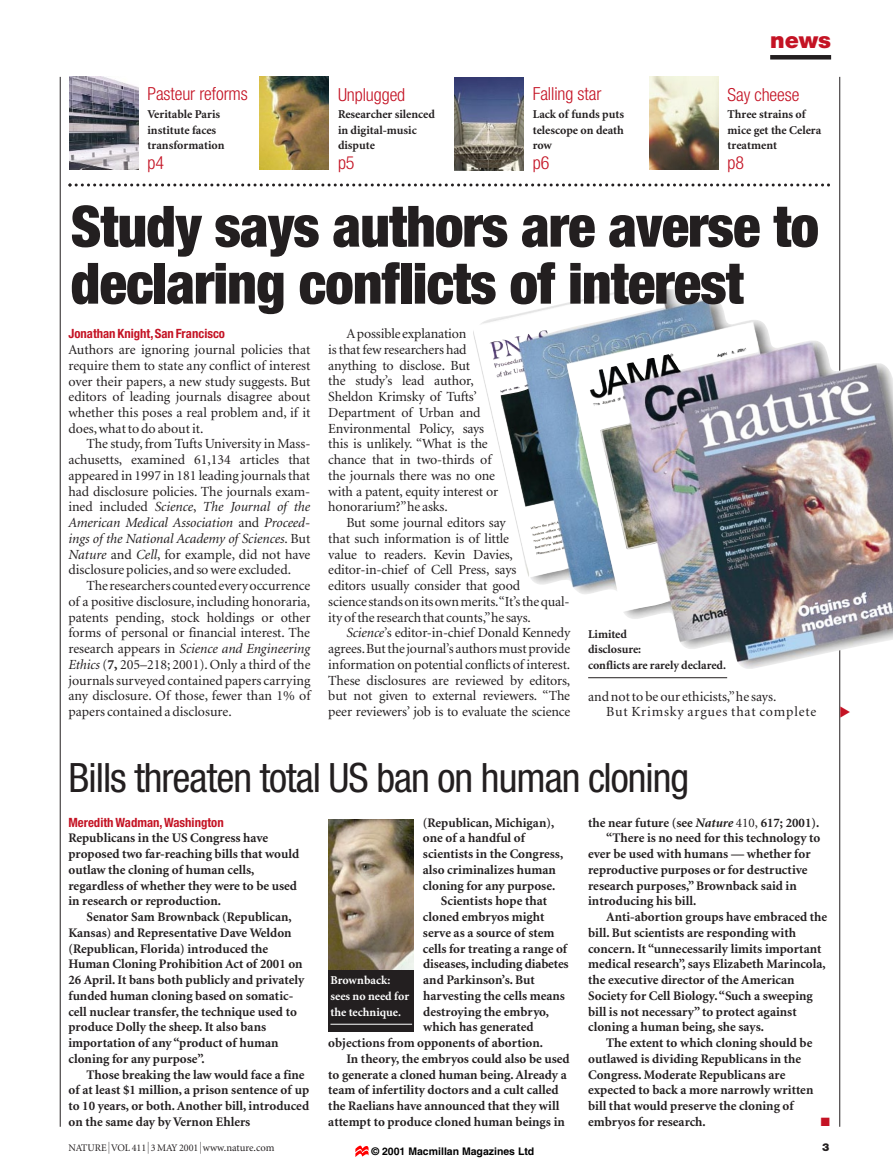
<style>
.page{position:relative;width:893px;height:1173px;background:#fff}
.page>*{position:absolute;margin:0;border:0;box-sizing:border-box;transform-origin:0 0}
.t1{font:900 condensed 57px/57px "Helvetica Neue";letter-spacing:-.015em;color:#231f20}
.t2{font:condensed 40.5px "Helvetica Neue";letter-spacing:-.025em;color:#231f20}
.t3{font:900 22.5px "Helvetica Neue";color:#c41324}
.t4{font:300 condensed 18px "Helvetica Neue";letter-spacing:-.005em;color:#c41324}
.t5{font:13.95px/15.8px "Minion";letter-spacing:-.01em;color:#231f20;text-align:justify}
.t6{font:13.95px/15.8px "Minion";letter-spacing:.045em;color:#231f20}
.t7{font:700 13.2px/15.8px "Minion";color:#231f20}
.t8{font:700 condensed 12.75px "Helvetica Neue";color:#c41324}
.t9{font:700 12px/15.8px "Minion";color:#231f20}
.t10{font:700 12px/15.8px "Minion";color:#fff}
.t11{font:12px "Zapf Dingbats";color:#c41324}
.t12{font:900 10.8px "Helvetica Neue";color:#231f20}
.t13{font:700 10.5px "Helvetica";color:#000}
.t14{font:10.2px "Minion";color:#231f20}
.s1{font-style:italic}
.s2{font-weight:700}
.s3{font-weight:400}
.s4{font-family:"Unica SB";font-weight:300;font-size:12px}
.s5{font-size:10.5px}
</style>
<div class="page">
<div style="left:770px;top:55px;width:61px;height:5px;background:#231f20"></div>
<hr style="left:60px;top:77px;width:1px;height:1050px;background:#231f20">
<hr style="left:839px;top:77px;width:1px;height:1050px;background:#231f20">
<img style="left:69px;top:77px;width:69px;height:92px">
<img style="left:260px;top:77px;width:69px;height:92px">
<img style="left:454px;top:78px;width:70px;height:92px">
<img style="left:649px;top:77px;width:69px;height:92px">
<svg style="left:68px;top:184px;width:762px;height:3px"></svg>
<hr style="left:588px;top:677px;width:139px;height:1px;background:#231f20">
<img style="left:479px;top:289px;width:413px;height:380px">
<div style="left:328px;top:969px;width:86px;height:63px;background:#231f20"></div>
<hr style="left:330px;top:1024px;width:82px;height:1px;background:#fff">
<img style="left:328px;top:819px;width:86px;height:150px">
<svg style="left:355px;top:1146px;width:13px;height:11px"></svg>
<h3 class="t4" style="left:147px;top:87px;width:102px">Pasteur reforms</h3>
<p class="t9" style="left:147px;top:107px;width:79px">Veritable Paris institute faces transformation</p>
<h3 class="t4" style="left:147px;top:156px;width:18px">p4</h3>
<h3 class="t4" style="left:338px;top:88px;width:69px">Unplugged</h3>
<p class="t9" style="left:338px;top:107px;width:98px">Researcher silenced in digital-music dispute</p>
<h3 class="t4" style="left:338px;top:156px;width:18px">p5</h3>
<h3 class="t4" style="left:532px;top:88px;width:70px">Falling star</h3>
<p class="t9" style="left:532px;top:107px;width:93px;text-align:justify">Lack of funds puts telescope on death row</p>
<h3 class="t4" style="left:532px;top:156px;width:18px">p6</h3>
<h3 class="t3" style="left:770px;top:32px;width:62px">news</h3>
<h3 class="t4" style="left:727px;top:88px;width:73px">Say cheese</h3>
<p class="t9" style="left:727px;top:107px;width:95px">Three strains of mice get the Celera treatment</p>
<h3 class="t4" style="left:727px;top:156px;width:18px">p8</h3>
<h1 class="t1" style="left:71px;top:203px;width:749px">Study says authors are averse to declaring conflicts of interest</h1>
<p class="t8" style="left:68px;top:329px;width:158px">Jonathan Knight,San Francisco</p>
<p class="t5" style="left:68px;top:343px;width:243px">Authors are ignoring journal policies that require them to state any conflict of interest over their papers, a new study suggests. But editors of leading journals disagree about whether this poses a real problem and, if it does,what to do about it.</p>
<p class="t5" style="left:68px;top:437px;width:243px;text-indent:18px">The study, from Tufts University in Mass&shy;achusetts, examined 61,134 articles that appeared in 1997 in 181 leading journals that had disclosure policies. The journals exam&shy;ined included <span class="s1">Science</span>, <span class="s1">The Journal of the American Medical Association</span> and <span class="s1">Proceed&shy;ings of the National Academy of Sciences</span>. But <span class="s1">Nature</span> and <span class="s1">Cell</span>, for example, did not have disclosure policies,and so were excluded.</p>
<p class="t5" style="left:68px;top:579px;width:243px;text-indent:18px">The researchers counted every occurrence of a positive disclosure, including honoraria, patents pending, stock holdings or other forms of personal or financial interest. The research appears in <span class="s1">Science and Engineering Ethics</span> (<span class="s2">7,</span> 205–218; 2001). Only a third of the journals surveyed contained papers carrying any disclosure. Of those, fewer than 1% of papers contained a disclosure.</p>
<p class="t5" style="left:328px;top:327px;width:171px;text-align:left;text-indent:18px">A possible explanation<br>is that few researchers had anything to disclose. But<br>the study’s lead author,<br>Sheldon Krimsky of Tufts’<br>Department of Urban and<br>Environmental Policy, says this is unlikely. “What is the chance that in two-thirds of the journals there was no one with a patent, equity interest or honorarium?”he asks.</p>
<p class="t5" style="left:328px;top:516px;width:243px;text-align:left;text-indent:18px">But some journal editors say<br>that such information is of little<br>value to readers. Kevin Davies, editor-in-chief of Cell Press, says<br>editors usually consider that good<br>science stands on its own merits.“It’s the qual&shy;ity of the research that counts,”he says.</p>
<p class="t5" style="left:328px;top:626px;width:243px;text-indent:18px"><span class="s1">Science</span>’s editor-in-chief Donald Kennedy agrees.But the journal’s authors must provide information on potential conflicts of interest.<br>These disclosures are reviewed by editors, but not given to external reviewers. “The peer reviewers’ job is to evaluate the science</p>
<p class="t9" style="left:588px;top:627px;width:139px">Limited<br>disclosure:<br>conflicts are rarely declared.</p>
<p class="t6" style="left:606px;top:689px;width:212px;text-indent:-18px">and not to be our ethicists,”he says.<br>But Krimsky argues that complete</p>
<h2 class="t2" style="left:68px;top:763px;width:622px">Bills threaten total US ban on human cloning</h2>
<p class="t8" style="left:68px;top:817px;width:157px">Meredith Wadman,Washington</p>
<p class="t7" style="left:68px;top:831px;width:232px">Republicans in the US Congress have proposed two far-reaching bills that would outlaw the cloning of human cells, regardless of whether they were to be used in research or reproduction.</p>
<p class="t7" style="left:68px;top:910px;width:237px;text-indent:18px">Senator Sam Brownback (Republican, Kansas) and Representative Dave Weldon (Republican, Florida) introduced the Human Cloning Prohibition Act of 2001 on 26 April. It bans both publicly and privately funded human cloning based on somatic&shy;cell nuclear transfer, the technique used to produce Dolly the sheep. It also bans importation of any “product of human cloning for any purpose”.</p>
<p class="t7" style="left:68px;top:1068px;width:242px;text-indent:18px">Those breaking the law would face a fine of at least $1 million, a prison sentence of up to 10 years, or both. Another bill, introduced on the same day by Vernon Ehlers</p>
<p class="t7" style="left:423px;top:816px;width:133px">(Republican, Michigan),</p>
<p class="t7" style="left:423px;top:831px;width:103px">one of a handful of</p>
<p class="t7" style="left:423px;top:847px;width:142px">scientists in the Congress,</p>
<p class="t7" style="left:423px;top:863px;width:134px">also criminalizes human</p>
<p class="t7" style="left:423px;top:879px;width:134px">cloning for any purpose.</p>
<p class="t7" style="left:441px;top:894px;width:108px">Scientists hope that</p>
<p class="t7" style="left:423px;top:910px;width:123px">cloned embryos might</p>
<p class="t7" style="left:423px;top:926px;width:133px">serve as a source of stem</p>
<p class="t7" style="left:423px;top:942px;width:146px">cells for treating a range of</p>
<p class="t7" style="left:423px;top:957px;width:147px">diseases, including diabetes</p>
<p class="t7" style="left:423px;top:973px;width:113px">and Parkinson’s. But</p>
<p class="t7" style="left:423px;top:989px;width:143px">harvesting the cells means</p>
<p class="t7" style="left:423px;top:1005px;width:127px">destroying the embryo,</p>
<p class="t7" style="left:423px;top:1020px;width:112px">which has generated</p>
<p class="t7" style="left:328px;top:1036px;width:216px">objections from opponents of abortion.</p>
<p class="t7" style="left:346px;top:1052px;width:225px">In theory, the embryos could also be used</p>
<p class="t7" style="left:328px;top:1068px;width:240px">to generate a cloned human being. Already a</p>
<p class="t7" style="left:328px;top:1083px;width:232px">team of infertility doctors and a cult called</p>
<p class="t7" style="left:328px;top:1099px;width:232px">the Raelians have announced that they will</p>
<p class="t7" style="left:328px;top:1115px;width:238px">attempt to produce cloned human beings in</p>
<p class="t7" style="left:588px;top:816px;width:232px">the near future (see <span class="s1">Nature</span> <span class="s3">410,</span> 617; 2001).</p>
<p class="t7" style="left:606px;top:831px;width:216px">“There is no need for this technology to</p>
<p class="t7" style="left:588px;top:847px;width:224px">ever be used with humans — whether for</p>
<p class="t7" style="left:588px;top:863px;width:221px">reproductive purposes or for destructive</p>
<p class="t7" style="left:588px;top:879px;width:210px">research purposes,” Brownback said in</p>
<p class="t7" style="left:588px;top:894px;width:110px">introducing his bill.</p>
<p class="t7" style="left:606px;top:910px;width:222px">Anti-abortion groups have embraced the</p>
<p class="t7" style="left:588px;top:926px;width:209px">bill. But scientists are responding with</p>
<p class="t7" style="left:588px;top:942px;width:235px">concern. It “unnecessarily limits important</p>
<p class="t7" style="left:588px;top:957px;width:239px">medical research”, says Elizabeth Marincola,</p>
<p class="t7" style="left:588px;top:973px;width:208px">the executive director of the American</p>
<p class="t7" style="left:588px;top:989px;width:226px">Society for Cell Biology.“Such a sweeping</p>
<p class="t7" style="left:588px;top:1005px;width:210px">bill is not necessary” to protect against</p>
<p class="t7" style="left:588px;top:1020px;width:177px">cloning a human being, she says.</p>
<p class="t7" style="left:606px;top:1036px;width:208px">The extent to which cloning should be</p>
<p class="t7" style="left:588px;top:1052px;width:215px">outlawed is dividing Republicans in the</p>
<p class="t7" style="left:588px;top:1068px;width:199px">Congress. Moderate Republicans are</p>
<p class="t7" style="left:588px;top:1083px;width:227px">expected to back a more narrowly written</p>
<p class="t7" style="left:588px;top:1099px;width:207px">bill that would preserve the cloning of</p>
<p class="t7" style="left:588px;top:1115px;width:119px">embryos for research.</p>
<p class="t11" style="left:820px;top:1116px;width:11px">■</p>
<p class="t10" style="left:330px;top:973px;width:80px">Brownback: sees no need for the technique.</p>
<p class="t14" style="left:68px;top:1143px;width:207px">NATURE<span class="s4">|</span> VOL 411 <span class="s4">|</span> 3 MAY 2001 <span class="s4">|</span> <span class="s5">www.nature.com</span></p>
<p class="t12" style="left:822px;top:1143px;width:9px">3</p>
<p class="t13" style="left:371px;top:1148px;width:164px">© 2001 Macmillan Magazines Ltd</p>
</div>
